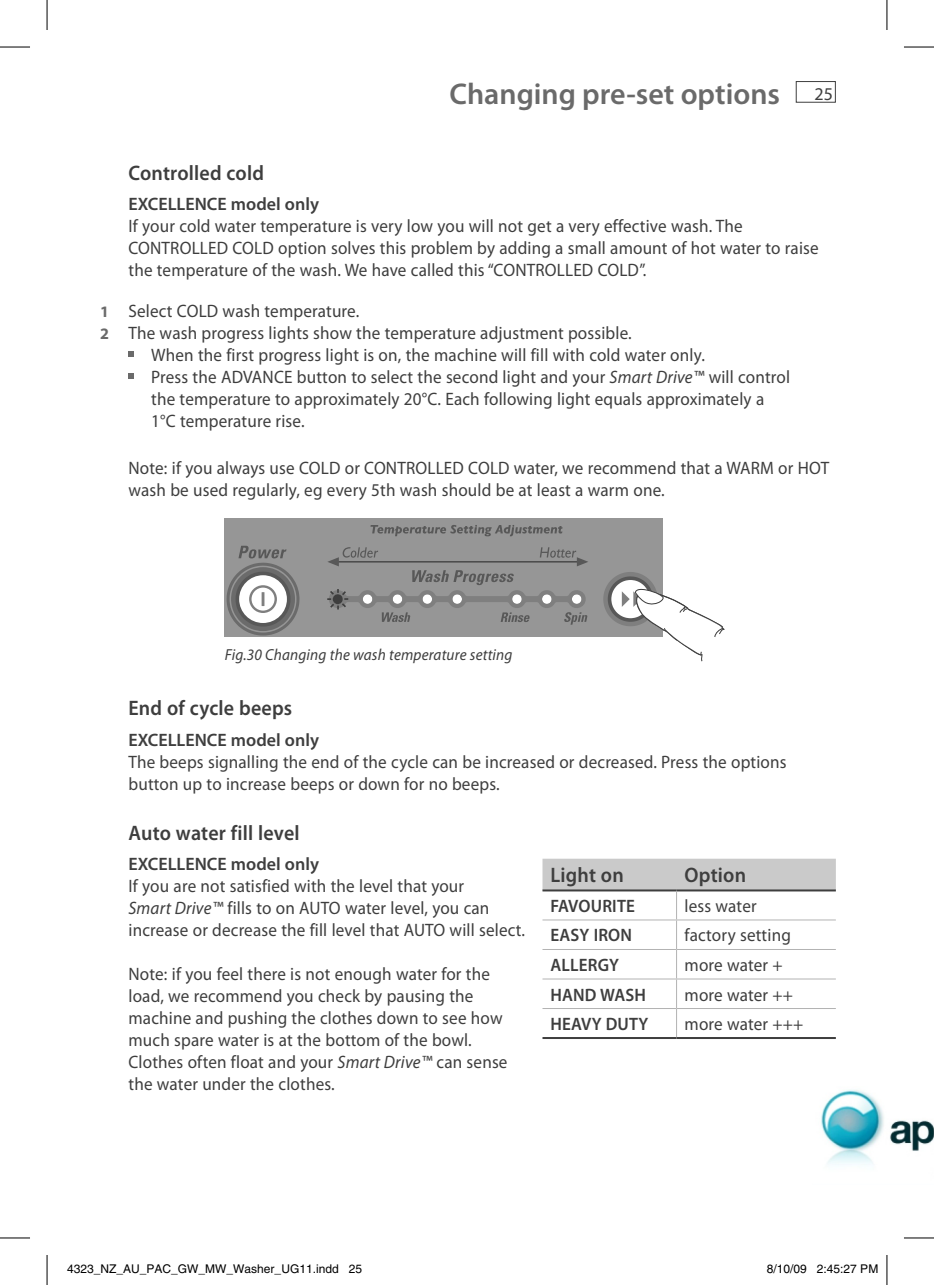
<style>
.page{position:relative;width:934px;height:1285px;background:#fff}
.page>*{position:absolute;margin:0;border:0;box-sizing:border-box;transform-origin:0 0}
.t1{font:600 30px "Myriad Pro";color:#6a6a6a}
.t2{font:600 21px "Myriad Pro";letter-spacing:.01em;color:#3e3e3e;scale:.95 1}
.t3{font:18px/22px "Myriad Pro";letter-spacing:.01em;color:#3e3e3e;scale:.95 1}
.t4{font:600 18px "Myriad Pro";color:#3e3e3e}
.t5{font:600 18px "Myriad Pro";color:#3e3e3e;scale:.95 1}
.t6{font:italic 16px "Myriad Pro";letter-spacing:.01em;color:#3e3e3e;scale:.95 1}
.t7{font:12px "Helvetica";color:#000}
.s1{font-weight:400;font-size:18px;color:#3e3e3e}
.s2{font-weight:700;font-size:16px;color:#6a6a6a}
.s3{font-style:italic}
</style>
<div class="page">
<img style="left:821px;top:1090px;width:112px;height:75px">
<div style="left:795px;top:81px;width:40px;height:22px;border:1px solid #3e3e3e"></div>
<svg style="left:128px;top:351px;width:6px;height:6px"></svg>
<svg style="left:128px;top:373px;width:6px;height:6px"></svg>
<div style="left:224px;top:519px;width:438px;height:118px;background:#969696"></div>
<svg style="left:226px;top:546px;width:73px;height:89px"></svg>
<svg style="left:370px;top:525px;width:192px;height:11px"></svg>
<svg style="left:325px;top:547px;width:263px;height:78px"></svg>
<svg style="left:603px;top:572px;width:122px;height:90px"></svg>
<hr style="left:542px;top:1037px;width:134px;height:2px;background:#3e3e3e">
<hr style="left:676px;top:1037px;width:159px;height:2px;background:#3e3e3e">
<svg style="left:542px;top:858px;width:293px;height:179px"></svg>
<hr style="left:0;top:47px;width:30px;height:1px;background:#000">
<hr style="left:903px;top:47px;width:30px;height:1px;background:#000">
<hr style="left:0;top:1237px;width:30px;height:1px;background:#000">
<hr style="left:903px;top:1237px;width:30px;height:1px;background:#000">
<hr style="left:47px;top:0;width:1px;height:30px;background:#000">
<hr style="left:47px;top:1255px;width:1px;height:30px;background:#000">
<hr style="left:886px;top:0;width:1px;height:30px;background:#000">
<hr style="left:886px;top:1255px;width:1px;height:30px;background:#000">
<h1 class="t1" style="left:449px;top:74px;width:385px">Changing pre-set options <span class="s1">25</span></h1>
<p class="t2" style="left:128px;top:159px;width:144px">Controlled cold</p>
<p class="t4" style="left:128px;top:193px;width:192px">EXCELLENCE model only</p>
<p class="t3" style="left:128px;top:215px;width:727px">If your cold water temperature is very low you will not get a very effective wash. The<br>CONTROLLED COLD option solves this problem by adding a small amount of hot water to raise the temperature of the wash. We have called this “CONTROLLED COLD”.</p>
<p class="t3" style="left:100px;top:300px;width:274px"><span class="s2">1</span> Select COLD wash temperature.</p>
<p class="t3" style="left:100px;top:322px;width:561px"><span class="s2">2</span> The wash progress lights show the temperature adjustment possible.</p>
<p class="t3" style="left:151px;top:344px;width:584px">When the first progress light is on, the machine will fill with cold water only.</p>
<p class="t3" style="left:151px;top:366px;width:673px">Press the ADVANCE button to select the second light and your <span class="s3">Smart Drive™</span> will control</p>
<p class="t3" style="left:151px;top:388px;width:646px">the temperature to approximately 20°C. Each following light equals approximately a</p>
<p class="t3" style="left:151px;top:410px;width:163px">1°C temperature rise.</p>
<p class="t3" style="left:128px;top:457px;width:738px">Note: if you always use COLD or CONTROLLED COLD water, we recommend that a WARM or HOT wash be used regularly, eg every 5th wash should be at least a warm one.</p>
<p class="t6" style="left:225px;top:645px;width:304px">Fig.30 Changing the wash temperature setting</p>
<p class="t2" style="left:128px;top:694px;width:174px">End of cycle beeps</p>
<p class="t4" style="left:128px;top:728px;width:192px">EXCELLENCE model only</p>
<p class="t3" style="left:128px;top:750px;width:694px">The beeps signalling the end of the cycle can be increased or decreased. Press the options button up to increase beeps or down for no beeps.</p>
<p class="t2" style="left:128px;top:819px;width:182px">Auto water fill level</p>
<p class="t4" style="left:128px;top:852px;width:192px">EXCELLENCE model only</p>
<p class="t3" style="left:128px;top:874px;width:419px">If you are not satisfied with the level that your<br><span class="s3">Smart Drive™</span> fills to on AUTO water level, you can increase or decrease the fill level that AUTO will select.</p>
<p class="t3" style="left:128px;top:962px;width:400px">Note: if you feel there is not enough water for the load, we recommend you check by pausing the machine and pushing the clothes down to see how much spare water is at the bottom of the bowl.<br>Clothes often float and your <span class="s3">Smart Drive™</span> can sense the water under the clothes.</p>
<p class="t2" style="left:550px;top:862px;width:79px">Light on</p>
<p class="t2" style="left:684px;top:862px;width:66px">Option</p>
<p class="t5" style="left:550px;top:894px;width:90px">FAVOURITE</p>
<p class="t3" style="left:684px;top:894px;width:77px">less water</p>
<p class="t5" style="left:550px;top:924px;width:87px">EASY IRON</p>
<p class="t3" style="left:684px;top:924px;width:113px">factory setting</p>
<p class="t5" style="left:550px;top:953px;width:74px">ALLERGY</p>
<p class="t3" style="left:684px;top:953px;width:105px">more water +</p>
<p class="t5" style="left:550px;top:983px;width:102px">HAND WASH</p>
<p class="t3" style="left:684px;top:983px;width:116px">more water ++</p>
<p class="t5" style="left:550px;top:1012px;width:105px">HEAVY DUTY</p>
<p class="t3" style="left:684px;top:1012px;width:127px">more water +++</p>
<p class="t7" style="left:67px;top:1261px;width:296px">4323_NZ_AU_PAC_GW_MW_Washer_UG11.indd 25</p>
<p class="t7" style="left:766px;top:1261px;width:113px">8/10/09 2:45:27 PM</p>
</div>
